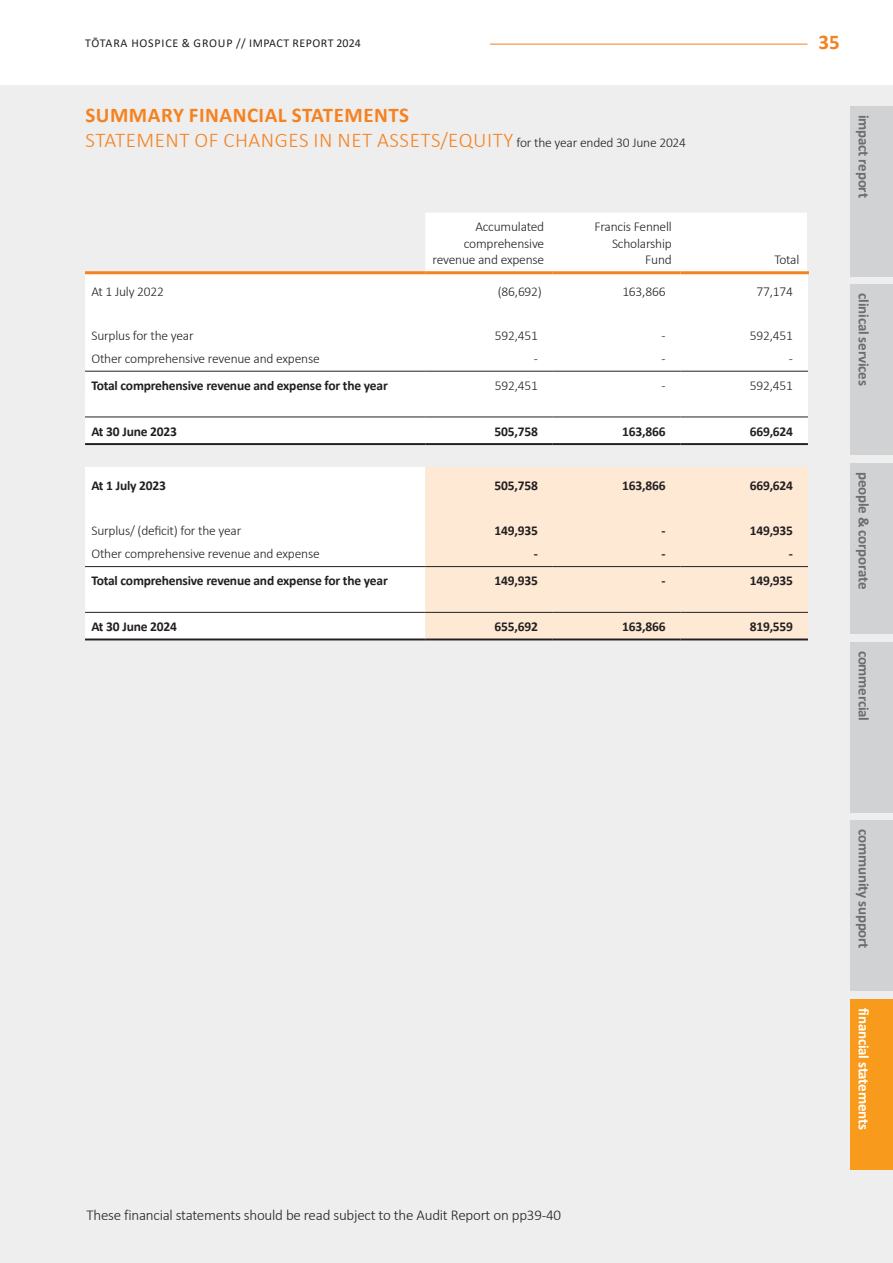
<style>
.page{position:relative;width:893px;height:1263px;background:#fff}
.page>*{position:absolute;margin:0;border:0;box-sizing:border-box;transform-origin:0 0}
.Heading-Orange{font:300 21px/25.2px "Calibri";letter-spacing:.025em;color:#f58220}
.t1{font:700 21px "Calibri";color:#f58220}
.t2{font:700 15px "Calibri";letter-spacing:-.015em;color:#6c6d70}
.Base_Text{font:300 15px "Calibri";letter-spacing:-.015em;color:#231f20}
.t3{font:700 15px "Calibri";letter-spacing:-.015em;color:#fff}
.Financials_Cells{font:300 13.5px/16.5px "Calibri";letter-spacing:-.015em;color:#231f20;text-align:right}
.Financials_Cells-2{font:700 13.5px "Calibri";letter-spacing:-.015em;color:#231f20}
.t4{font:12px "Calibri";letter-spacing:.04em;color:#231f20}
.s1{font-weight:700}
.s2{font-size:13.5px;color:#231f20}
</style>
<div class="page">
<div style="left:0;top:85px;width:893px;height:1178px;background:#eeeeef"></div>
<hr style="left:382px;top:44px;width:425px;height:1px;background:#f58220">
<div style="left:850px;top:106px;width:43px;height:170px;background:#d1d2d4"></div>
<div style="left:850px;top:285px;width:43px;height:170px;background:#d1d2d4"></div>
<div style="left:850px;top:463px;width:43px;height:171px;background:#d1d2d4"></div>
<div style="left:850px;top:999px;width:43px;height:170px;background:#f89a1c"></div>
<div style="left:850px;top:821px;width:43px;height:170px;background:#d1d2d4"></div>
<div style="left:850px;top:642px;width:43px;height:170px;background:#d1d2d4"></div>
<div style="left:0;top:24px;width:489px;height:40px;background:#fff"></div>
<svg style="left:85px;top:213px;width:723px;height:425px;fill:#fff"></svg>
<div style="left:85px;top:394px;width:340px;height:23px;background:#fff"></div>
<div style="left:425px;top:467px;width:383px;height:171px;background:#fee9d5"></div>
<div style="left:425px;top:542px;width:383px;height:70px;background:#fee9d5"></div>
<hr style="left:85px;top:271px;width:340px;height:3px;background:#f58220">
<hr style="left:85px;top:371px;width:340px;height:1px;background:#231f20">
<hr style="left:85px;top:417px;width:340px;height:1px;background:#231f20">
<hr style="left:85px;top:443px;width:340px;height:2px;background:#231f20">
<hr style="left:425px;top:371px;width:128px;height:1px;background:#231f20">
<hr style="left:553px;top:371px;width:127px;height:1px;background:#231f20">
<hr style="left:680px;top:371px;width:128px;height:1px;background:#231f20">
<hr style="left:85px;top:566px;width:340px;height:1px;background:#231f20">
<hr style="left:425px;top:566px;width:128px;height:1px;background:#231f20">
<hr style="left:553px;top:566px;width:127px;height:1px;background:#231f20">
<hr style="left:680px;top:566px;width:128px;height:1px;background:#231f20">
<hr style="left:425px;top:417px;width:128px;height:1px;background:#231f20">
<hr style="left:553px;top:417px;width:127px;height:1px;background:#231f20">
<hr style="left:680px;top:417px;width:128px;height:1px;background:#231f20">
<hr style="left:85px;top:612px;width:340px;height:1px;background:#231f20">
<hr style="left:425px;top:612px;width:128px;height:1px;background:#231f20">
<hr style="left:553px;top:612px;width:127px;height:1px;background:#231f20">
<hr style="left:680px;top:612px;width:128px;height:1px;background:#231f20">
<hr style="left:425px;top:443px;width:128px;height:2px;background:#231f20">
<hr style="left:553px;top:443px;width:127px;height:2px;background:#231f20">
<hr style="left:680px;top:443px;width:128px;height:2px;background:#231f20">
<hr style="left:85px;top:638px;width:340px;height:2px;background:#231f20">
<hr style="left:425px;top:638px;width:128px;height:2px;background:#231f20">
<hr style="left:553px;top:638px;width:127px;height:2px;background:#231f20">
<hr style="left:680px;top:638px;width:128px;height:2px;background:#231f20">
<hr style="left:807px;top:213px;width:2px;height:58px;background:#eeeeef">
<hr style="left:425px;top:271px;width:128px;height:3px;background:#f58220">
<hr style="left:553px;top:271px;width:127px;height:3px;background:#f58220">
<hr style="left:680px;top:271px;width:129px;height:3px;background:#f58220">
<p class="t4" style="left:85px;top:34px;width:277px">TŌTARA HOSPICE &amp; GROUP // IMPACT REPORT 2024</p>
<h1 class="t1" style="left:818px;top:27px;width:23px">35</h1>
<p class="Heading-Orange" style="left:85px;top:102px;width:602px"><span class="s1">SUMMARY FINANCIAL STATEMENTS<br></span>STATEMENT OF CHANGES IN NET ASSETS/EQUITY <span class="s2">for the year ended 30 June 2024</span></p>
<p class="Financials_Cells" style="left:475px;top:218px;width:70px">Accumulated</p>
<p class="Financials_Cells" style="left:464px;top:235px;width:82px">comprehensive</p>
<p class="Financials_Cells" style="left:432px;top:251px;width:113px">revenue and expense</p>
<p class="Financials_Cells" style="left:594px;top:218px;width:79px">Francis Fennell<br>Scholarship<br>Fund</p>
<p class="Financials_Cells" style="left:774px;top:251px;width:27px">Total</p>
<p class="Financials_Cells" style="left:91px;top:283px;width:74px">At 1 July 2022</p>
<p class="Financials_Cells" style="left:498px;top:283px;width:46px">(86,692)</p>
<p class="Financials_Cells" style="left:622px;top:283px;width:45px">163,866</p>
<p class="Financials_Cells" style="left:756px;top:283px;width:38px">77,174</p>
<p class="Financials_Cells" style="left:91px;top:327px;width:104px">Surplus for the year</p>
<p class="Financials_Cells" style="left:495px;top:327px;width:45px">592,451</p>
<p class="Financials_Cells" style="left:661px;top:327px;width:6px">-</p>
<p class="Financials_Cells" style="left:750px;top:327px;width:45px">592,451</p>
<p class="Financials_Cells" style="left:91px;top:350px;width:230px">Other comprehensive revenue and expense</p>
<p class="Financials_Cells" style="left:534px;top:350px;width:6px">-</p>
<p class="Financials_Cells" style="left:661px;top:350px;width:6px">-</p>
<p class="Financials_Cells" style="left:789px;top:350px;width:6px">-</p>
<p class="Financials_Cells-2" style="left:91px;top:376px;width:298px">Total comprehensive revenue and expense for the year</p>
<p class="Financials_Cells" style="left:495px;top:377px;width:45px">592,451</p>
<p class="Financials_Cells" style="left:661px;top:377px;width:6px">-</p>
<p class="Financials_Cells" style="left:750px;top:377px;width:45px">592,451</p>
<p class="Financials_Cells-2" style="left:91px;top:422px;width:87px">At 30 June 2023</p>
<p class="Financials_Cells-2" style="left:495px;top:422px;width:45px">505,758</p>
<p class="Financials_Cells-2" style="left:622px;top:422px;width:45px">163,866</p>
<p class="Financials_Cells-2" style="left:750px;top:422px;width:45px">669,624</p>
<p class="Financials_Cells-2" style="left:91px;top:476px;width:76px">At 1 July 2023</p>
<p class="Financials_Cells-2" style="left:495px;top:476px;width:45px">505,758</p>
<p class="Financials_Cells-2" style="left:622px;top:476px;width:45px">163,866</p>
<p class="Financials_Cells-2" style="left:750px;top:476px;width:45px">669,624</p>
<p class="Financials_Cells" style="left:91px;top:522px;width:151px">Surplus/ (deficit) for the year</p>
<p class="Financials_Cells-2" style="left:495px;top:521px;width:45px">149,935</p>
<p class="Financials_Cells-2" style="left:661px;top:521px;width:6px">-</p>
<p class="Financials_Cells-2" style="left:750px;top:521px;width:45px">149,935</p>
<p class="Financials_Cells" style="left:91px;top:545px;width:230px">Other comprehensive revenue and expense</p>
<p class="Financials_Cells-2" style="left:534px;top:544px;width:6px">-</p>
<p class="Financials_Cells-2" style="left:661px;top:544px;width:6px">-</p>
<p class="Financials_Cells-2" style="left:789px;top:544px;width:6px">-</p>
<p class="Financials_Cells-2" style="left:91px;top:571px;width:298px">Total comprehensive revenue and expense for the year</p>
<p class="Financials_Cells-2" style="left:495px;top:571px;width:45px">149,935</p>
<p class="Financials_Cells-2" style="left:661px;top:571px;width:6px">-</p>
<p class="Financials_Cells-2" style="left:750px;top:571px;width:45px">149,935</p>
<p class="Financials_Cells-2" style="left:91px;top:617px;width:87px">At 30 June 2024</p>
<p class="Financials_Cells-2" style="left:495px;top:617px;width:45px">655,692</p>
<p class="Financials_Cells-2" style="left:622px;top:617px;width:45px">163,866</p>
<p class="Financials_Cells-2" style="left:750px;top:617px;width:45px">819,559</p>
<p class="t2" style="left:874px;top:115px;width:84px;rotate:90deg">impact report</p>
<p class="t2" style="left:874px;top:293px;width:94px;rotate:90deg">clinical services</p>
<p class="t2" style="left:874px;top:472px;width:119px;rotate:90deg">people &amp; corporate</p>
<p class="t2" style="left:874px;top:651px;width:72px;rotate:90deg">commercial</p>
<p class="Base_Text" style="left:86px;top:1206px;width:476px">These financial statements should be read subject to the Audit Report on pp39-40</p>
<p class="t2" style="left:874px;top:829px;width:121px;rotate:90deg">community support</p>
<p class="t3" style="left:874px;top:1008px;width:123px;rotate:90deg">financial statements</p>
</div>
